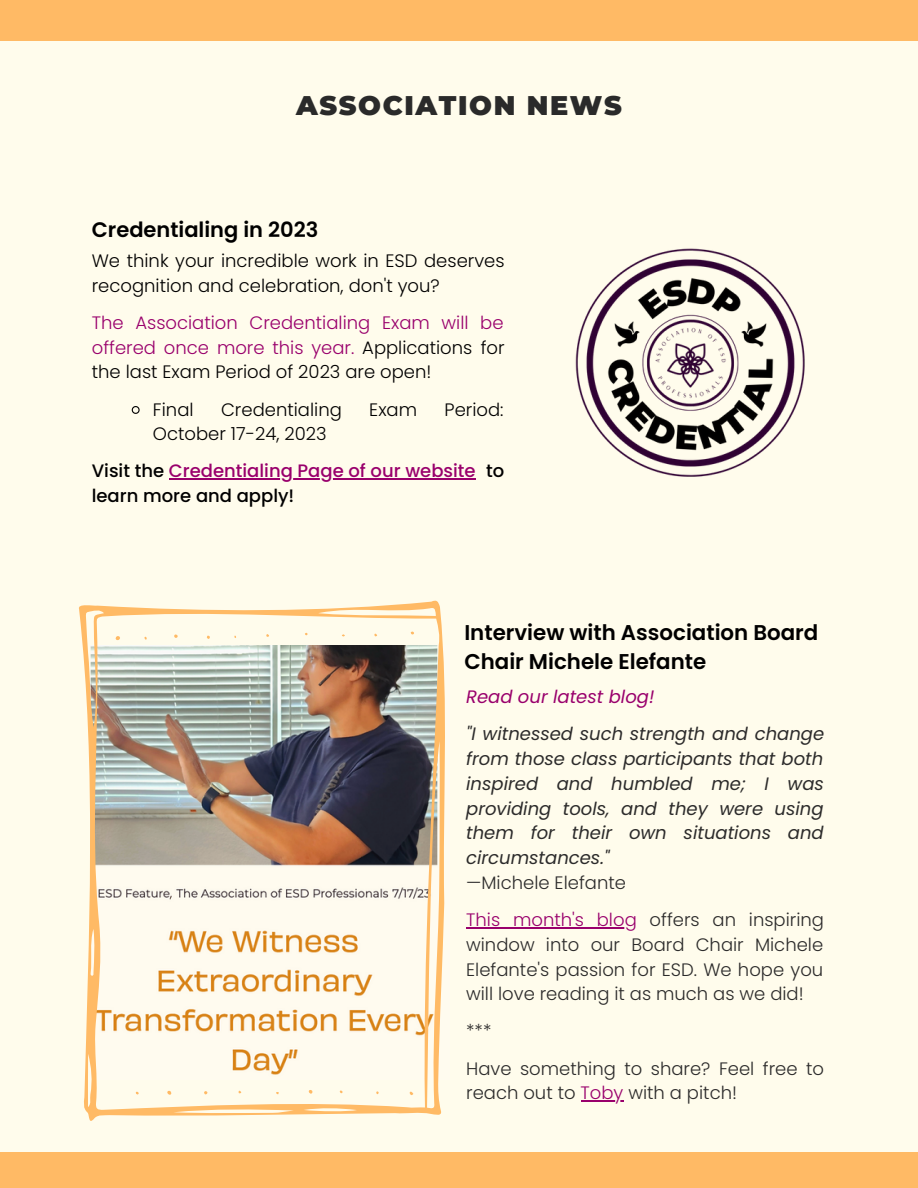
<style>
.page{position:relative;width:918px;height:1188px;background:#fffcec}
.page>*{position:absolute;margin:0;border:0;box-sizing:border-box;transform-origin:0 0}
.t1{font:900 27px "Montserrat";letter-spacing:.06em;color:#2a2a2a}
.t2{font:600 21.3px/29.2px "Poppins";color:#000}
.t3{font:600 21px "Poppins";color:#000}
.t4{font:300 18px/24.8px "Poppins";color:#2c2b2b;text-align:justify}
.t5{font:italic 18px/24.8px "Poppins";color:#2c2b2b;text-align:justify}
.t6{font:300 18px/24.8px "Poppins";color:#000}
.t7{font:300 18px/24.8px "Poppins";color:#99006c;text-align:justify}
.t8{font:500 18px/24.8px "Poppins";color:#99006c}
.t9{font:italic 18px "Poppins";color:#99006c}
.s1{color:#000}
.s2{color:#99006c}
</style>
<div class="page">
<div style="left:0;top:1153px;width:918px;height:35px;background:#ffba65"></div>
<img style="left:575px;top:248px;width:230px;height:229px">
<div style="left:0;top:0;width:918px;height:40px;background:#ffba65"></div>
<img style="left:79px;top:600px;width:366px;height:521px">
<svg style="left:131px;top:406px;width:9px;height:8px"></svg>
<hr style="left:169px;top:479px;width:307px;height:1px;background:#99006c">
<hr style="left:466px;top:927px;width:171px;height:1px;background:#99006c">
<hr style="left:581px;top:1100px;width:42px;height:2px;background:#99006c">
<p class="t1" style="left:296px;top:89px;width:327px">ASSOCIATION NEWS</p>
<p class="t3" style="left:92px;top:215px;width:228px">Credentialing in 2023</p>
<p class="t6" style="left:92px;top:248px;width:414px">We think your incredible work in ESD deserves recognition and celebration, don't you?</p>
<p class="t7" style="left:92px;top:310px;width:414px">The Association Credentialing Exam will be offered once more this year. <span class="s1">Applications for the last Exam Period of 2023 are open!</span></p>
<p class="t6" style="left:153px;top:397px;width:42px">Final</p>
<p class="t6" style="left:221px;top:397px;width:122px">Credentialing</p>
<p class="t6" style="left:369px;top:397px;width:49px">Exam</p>
<p class="t6" style="left:445px;top:397px;width:61px">Period:</p>
<p class="t6" style="left:153px;top:422px;width:175px">October 17-24, 2023</p>
<p class="t8" style="left:92px;top:459px;width:414px"><span class="s1">Visit the</span> Credentialing Page of our website <span class="s1">to learn more and apply!</span></p>
<p class="t2" style="left:464px;top:618px;width:356px">Interview with Association Board<br>Chair Michele Elefante</p>
<p class="t9" style="left:466px;top:684px;width:190px">Read our latest blog!</p>
<p class="t5" style="left:466px;top:722px;width:360px">"I witnessed such strength and change from those class participants that both inspired and humbled me; I was providing tools, and they were using them for their own situations and circumstances."</p>
<p class="t4" style="left:466px;top:870px;width:161px">—Michele Elefante</p>
<p class="t4" style="left:466px;top:907px;width:359px"><span class="s2">This month's blog</span> offers an inspiring window into our Board Chair Michele Elefante's passion for ESD. We hope you will love reading it as much as we did!</p>
<p class="t4" style="left:466px;top:1019px;width:27px">***</p>
<p class="t4" style="left:466px;top:1056px;width:359px">Have something to share? Feel free to reach out to <span class="s2">Toby</span> with a pitch!</p>
</div>
